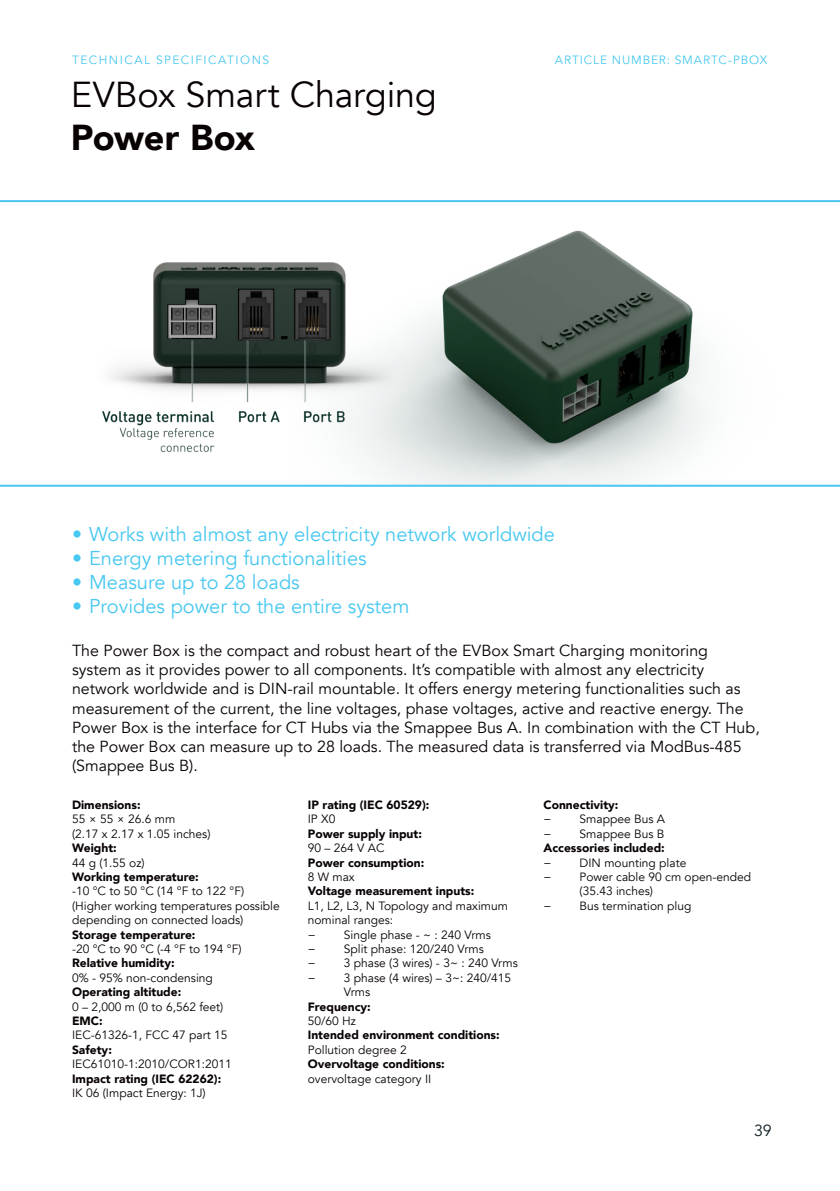
<style>
.page{position:relative;width:840px;height:1191px;background:#fff}
.page>*{position:absolute;margin:0;border:0;box-sizing:border-box;transform-origin:0 0}
.Chapter_Head{font:36px/43.2px "Avenir";letter-spacing:-.005em;color:#080302}
.t1{font:20px "Avenir";color:#48c8f0}
.t2{font:16px/19.2px "Avenir";color:#080302}
.t3{font:16px "Avenir";color:#0a191f}
.t4{font:12px/14.4px "Avenir";color:#080302}
.t5{font:900 12px/14.4px "Avenir";color:#080302}
.t6{font:12px "Avenir";letter-spacing:.07em;color:#48c8f0}
.t7{font:12px "Avenir";letter-spacing:.12em;color:#48c8f0}
.s1{font-weight:900}
.s2{font-weight:400}
</style>
<div class="page">
<svg style="left:0;top:200px;width:839px;height:287px"></svg>
<p class="t7" style="left:72px;top:52px;width:198px">TECHNICAL SPECIFICATIONS</p>
<p class="t6" style="left:554px;top:52px;width:214px">ARTICLE NUMBER: SMARTC-PBOX</p>
<p class="Chapter_Head" style="left:71px;top:74px;width:367px">EVBox Smart Charging<br><span class="s1">Power Box</span></p>
<p class="t1" style="left:72px;top:522px;width:484px">• Works with almost any electricity network worldwide</p>
<p class="t1" style="left:72px;top:546px;width:296px">• Energy metering functionalities</p>
<p class="t1" style="left:72px;top:570px;width:229px">• Measure up to 28 loads</p>
<p class="t1" style="left:72px;top:594px;width:338px">• Provides power to the entire system</p>
<p class="t2" style="left:72px;top:641px;width:688px">The Power Box is the compact and robust heart of the EVBox Smart Charging monitoring system as it provides power to all components. It’s compatible with almost any electricity network worldwide and is DIN-rail mountable. It offers energy metering functionalities such as measurement of the current, the line voltages, phase voltages, active and reactive energy. The Power Box is the interface for CT Hubs via the Smappee Bus A. In combination with the CT Hub, the Power Box can measure up to 28 loads. The measured data is transferred via ModBus-485 (Smappee Bus B).</p>
<p class="t4" style="left:72px;top:798px;width:140px"><span class="s1">Dimensions:<br></span>55 × 55 × 26.6 mm<br>(2.17 x 2.17 x 1.05 inches)</p>
<p class="t4" style="left:72px;top:841px;width:74px"><span class="s1">Weight:<br></span>44 g (1.55 oz)</p>
<p class="t4" style="left:72px;top:870px;width:209px"><span class="s1">Working temperature:<br></span>-10 °C to 50 °C (14 °F to 122 °F) (Higher working temperatures possible depending on connected loads)</p>
<p class="t4" style="left:72px;top:927px;width:171px"><span class="s1">Storage temperature:<br></span>-20 °C to 90 °C (-4 °F to 194 °F)</p>
<p class="t4" style="left:72px;top:956px;width:142px"><span class="s1">Relative humidity:<br></span>0% - 95% non-condensing</p>
<p class="t4" style="left:72px;top:985px;width:153px"><span class="s1">Operating altitude:<br></span>0 – 2,000 m (0 to 6,562 feet)</p>
<p class="t4" style="left:72px;top:1014px;width:157px"><span class="s1">EMC:<br></span>IEC-61326-1, FCC 47 part 15</p>
<p class="t4" style="left:72px;top:1042px;width:161px"><span class="s1">Safety:<br></span>IEC61010-1:2010/COR1:2011</p>
<p class="t5" style="left:72px;top:1071px;width:151px">Impact rating (IEC 62262):<br><span class="s2">IK 06 (Impact Energy: 1J)</span></p>
<p class="t5" style="left:307px;top:797px;width:123px">IP rating (IEC 60529):<br><span class="s2">IP X0</span></p>
<p class="t5" style="left:307px;top:826px;width:115px">Power supply input:<br><span class="s2">90 – 264 V AC</span></p>
<p class="t5" style="left:307px;top:855px;width:118px">Power consumption:<br><span class="s2">8 W max</span></p>
<p class="t4" style="left:307px;top:884px;width:202px"><span class="s1">Voltage measurement inputs:<br></span>L1, L2, L3, N Topology and maximum nominal ranges:</p>
<p class="t4" style="left:343px;top:927px;width:148px">Single phase - ~ : 240 Vrms</p>
<p class="t4" style="left:307px;top:942px;width:9px">−</p>
<p class="t4" style="left:343px;top:942px;width:142px">Split phase: 120/240 Vrms</p>
<p class="t4" style="left:307px;top:956px;width:9px">−</p>
<p class="t4" style="left:343px;top:956px;width:175px">3 phase (3 wires) - 3~ : 240 Vrms</p>
<p class="t4" style="left:307px;top:970px;width:9px">−</p>
<p class="t4" style="left:343px;top:970px;width:169px">3 phase (4 wires) – 3~: 240/415<br>Vrms</p>
<p class="t5" style="left:307px;top:999px;width:64px">Frequency:<br><span class="s2">50/60 Hz</span></p>
<p class="t5" style="left:307px;top:1027px;width:193px">Intended environment conditions:<br><span class="s2">Pollution degree 2</span></p>
<p class="t5" style="left:307px;top:1056px;width:138px">Overvoltage conditions: <span class="s2">overvoltage category II</span></p>
<p class="t5" style="left:543px;top:797px;width:76px">Connectivity:</p>
<p class="t4" style="left:543px;top:812px;width:9px">−</p>
<p class="t4" style="left:579px;top:812px;width:87px">Smappee Bus A</p>
<p class="t4" style="left:543px;top:826px;width:9px">−</p>
<p class="t4" style="left:579px;top:826px;width:86px">Smappee Bus B</p>
<p class="t5" style="left:543px;top:840px;width:123px">Accessories included:</p>
<p class="t4" style="left:579px;top:855px;width:108px">DIN mounting plate</p>
<p class="t4" style="left:543px;top:870px;width:9px">−</p>
<p class="t4" style="left:579px;top:870px;width:173px">Power cable 90 cm open-ended (35.43 inches)</p>
<p class="t4" style="left:543px;top:898px;width:9px">−</p>
<p class="t4" style="left:579px;top:898px;width:113px">Bus termination plug</p>
<h3 class="t3" style="left:753px;top:1121px;width:19px">39</h3>
</div>
